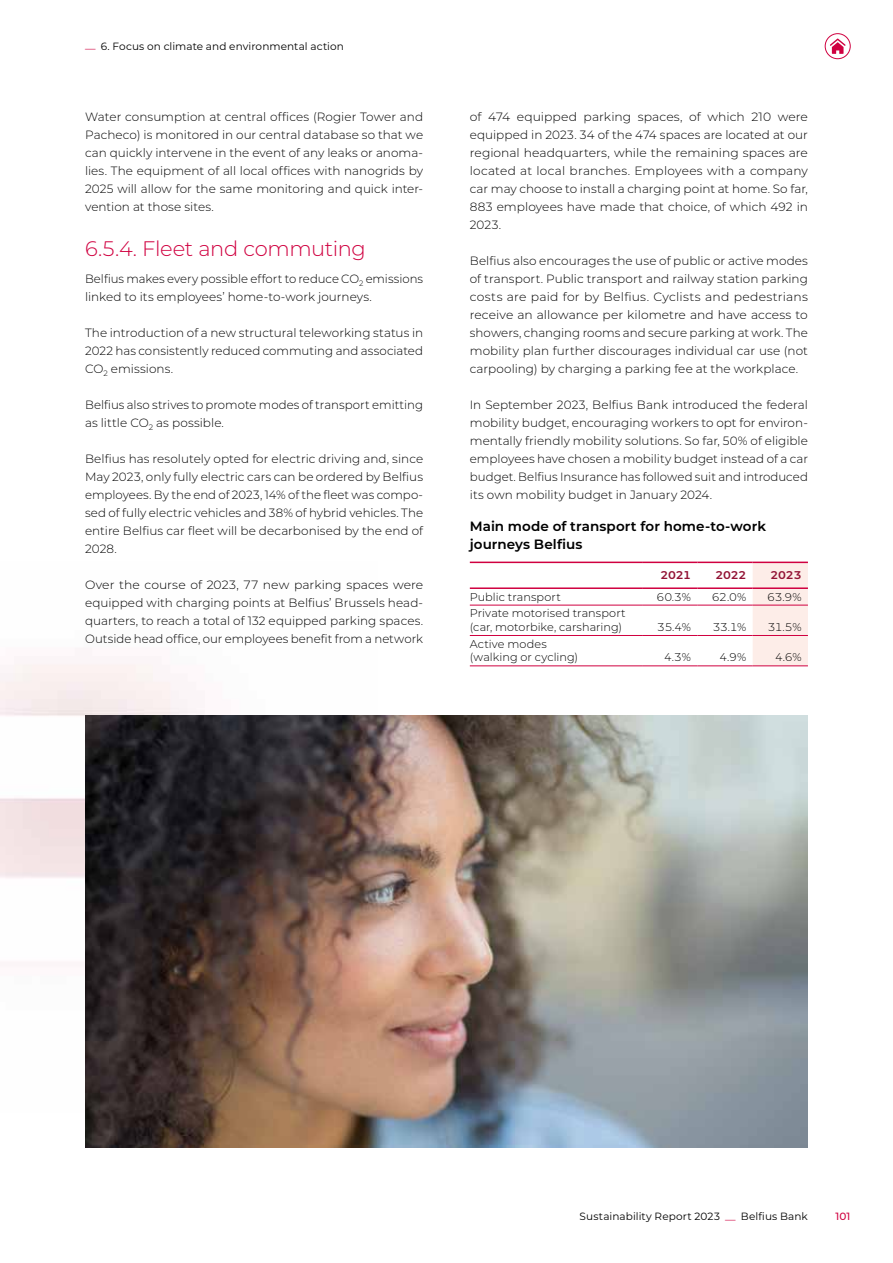
<style>
.page{position:relative;width:893px;height:1263px;background:#fff}
.page>*{position:absolute;margin:0;border:0;box-sizing:border-box;transform-origin:0 0}
.t1{font:300 21px "Belfius 21";letter-spacing:-.02em;color:#d00040}
.t2{font:700 13.5px/18px "Belfius 21";letter-spacing:.005em;color:#000}
.t3{font:300 12px/18px "Belfius 21";color:#000;text-align:justify}
.t4{font:300 11.25px/13.5px "Belfius 21";letter-spacing:.005em;color:#000}
.t5{font:700 11.25px "Belfius 21";letter-spacing:-.02em;color:#921335}
.t6{font:10.5px "Belfius 21";letter-spacing:.01em;color:#000}
.t7{font:500 10.5px "Belfius 21";color:#d00040}
.s1{color:#d00040}
</style>
<div class="page">
<img style="left:85px;top:715px;width:723px;height:432px">
<svg style="left:825px;top:34px;width:25px;height:25px"></svg>
<div style="left:825px;top:33px;width:25px;height:26px;border:1px solid #d00040;border-radius:50%"></div>
<svg style="left:830px;top:39px;width:16px;height:15px"></svg>
<div style="left:753px;top:563px;width:55px;height:102px;background:#fdede8"></div>
<hr style="left:470px;top:562px;width:172px;height:1px;background:#d00040">
<hr style="left:642px;top:562px;width:55px;height:1px;background:#d00040">
<hr style="left:697px;top:562px;width:56px;height:1px;background:#d00040">
<hr style="left:753px;top:562px;width:55px;height:1px;background:#d00040">
<hr style="left:470px;top:665px;width:172px;height:1px;background:#d00040">
<hr style="left:642px;top:665px;width:55px;height:1px;background:#d00040">
<hr style="left:697px;top:665px;width:56px;height:1px;background:#d00040">
<hr style="left:753px;top:665px;width:55px;height:1px;background:#d00040">
<hr style="left:470px;top:587px;width:172px;height:2px;background:#d00040">
<hr style="left:642px;top:587px;width:55px;height:2px;background:#d00040">
<hr style="left:697px;top:587px;width:56px;height:2px;background:#d00040">
<hr style="left:753px;top:587px;width:55px;height:2px;background:#d00040">
<hr style="left:470px;top:605px;width:172px;height:1px;background:#d00040">
<hr style="left:642px;top:605px;width:55px;height:1px;background:#d00040">
<hr style="left:697px;top:605px;width:56px;height:1px;background:#d00040">
<hr style="left:753px;top:605px;width:55px;height:1px;background:#d00040">
<hr style="left:470px;top:635px;width:172px;height:1px;background:#d00040">
<hr style="left:642px;top:635px;width:55px;height:1px;background:#d00040">
<hr style="left:697px;top:635px;width:56px;height:1px;background:#d00040">
<hr style="left:753px;top:635px;width:55px;height:1px;background:#d00040">
<p class="t6" style="left:85px;top:40px;width:260px"><span class="s1">—</span> 6. Focus on climate and environmental action</p>
<p class="t3" style="left:85px;top:108px;width:340px">Water consumption at central offices (Rogier Tower and Pacheco) is monitored in our central database so that we can quickly intervene in the event of any leaks or anoma&shy;lies. The equipment of all local offices with nanogrids by 2025 will allow for the same monitoring and quick inter&shy;vention at those sites.</p>
<h1 class="t1" style="left:85px;top:236px;width:282px">6.5.4. Fleet and commuting</h1>
<p class="t3" style="left:85px;top:270px;width:340px">Belfius makes every possible effort to reduce CO<sub>2</sub> emissions linked to its employees’ home-to-work journeys.</p>
<p class="t3" style="left:85px;top:324px;width:340px">The introduction of a new structural teleworking status in 2022 has consistently reduced commuting and associated CO<sub>2</sub> emissions.</p>
<p class="t3" style="left:85px;top:396px;width:340px">Belfius also strives to promote modes of transport emitting as little CO<sub>2</sub> as possible.</p>
<p class="t3" style="left:85px;top:450px;width:340px">Belfius has resolutely opted for electric driving and, since May 2023, only fully electric cars can be ordered by Belfius employees. By the end of 2023, 14% of the fleet was compo&shy;sed of fully electric vehicles and 38% of hybrid vehicles. The entire Belfius car fleet will be decarbonised by the end of 2028.</p>
<p class="t3" style="left:85px;top:576px;width:340px">Over the course of 2023, 77 new parking spaces were equipped with charging points at Belfius’ Brussels head&shy;quarters, to reach a total of 132 equipped parking spaces.<br>Outside head office, our employees benefit from a network</p>
<p class="t3" style="left:470px;top:108px;width:340px">of 474 equipped parking spaces, of which 210 were equipped in 2023. 34 of the 474 spaces are located at our regional headquarters, while the remaining spaces are located at local branches. Employees with a company car may choose to install a charging point at home. So far, 883 employees have made that choice, of which 492 in 2023.</p>
<p class="t3" style="left:470px;top:252px;width:340px">Belfius also encourages the use of public or active modes of transport. Public transport and railway station parking costs are paid for by Belfius. Cyclists and pedestrians receive an allowance per kilometre and have access to showers, changing rooms and secure parking at work. The mobility plan further discourages individual car use (not carpooling) by charging a parking fee at the workplace.</p>
<p class="t3" style="left:470px;top:396px;width:340px">In September 2023, Belfius Bank introduced the federal mobility budget, encouraging workers to opt for environ&shy;mentally friendly mobility solutions. So far, 50% of eligible employees have chosen a mobility budget instead of a car budget. Belfius Insurance has followed suit and introduced its own mobility budget in January 2024.</p>
<p class="t2" style="left:470px;top:517px;width:298px">Main mode of transport for home-to-work journeys Belfius</p>
<p class="t5" style="left:660px;top:568px;width:32px">2021</p>
<p class="t5" style="left:715px;top:568px;width:32px">2022</p>
<p class="t5" style="left:770px;top:568px;width:33px">2023</p>
<p class="t4" style="left:470px;top:590px;width:93px">Public transport</p>
<p class="t4" style="left:656px;top:590px;width:36px">60.3%</p>
<p class="t4" style="left:712px;top:590px;width:36px">62.0%</p>
<p class="t4" style="left:767px;top:590px;width:36px">63.9%</p>
<p class="t4" style="left:470px;top:607px;width:157px">Private motorised transport (car, motorbike, carsharing)</p>
<p class="t4" style="left:657px;top:620px;width:35px">35.4%</p>
<p class="t4" style="left:713px;top:620px;width:35px">33.1%</p>
<p class="t4" style="left:768px;top:620px;width:35px">31.5%</p>
<p class="t4" style="left:470px;top:637px;width:110px">Active modes (walking or cycling)</p>
<p class="t4" style="left:664px;top:651px;width:28px">4.3%</p>
<p class="t4" style="left:719px;top:651px;width:28px">4.9%</p>
<p class="t4" style="left:775px;top:651px;width:28px">4.6%</p>
<p class="t6" style="left:580px;top:1210px;width:230px">Sustainability Report 2023 <span class="s1">—</span> Belfius Bank</p>
<p class="t7" style="left:835px;top:1210px;width:17px">101</p>
</div>
